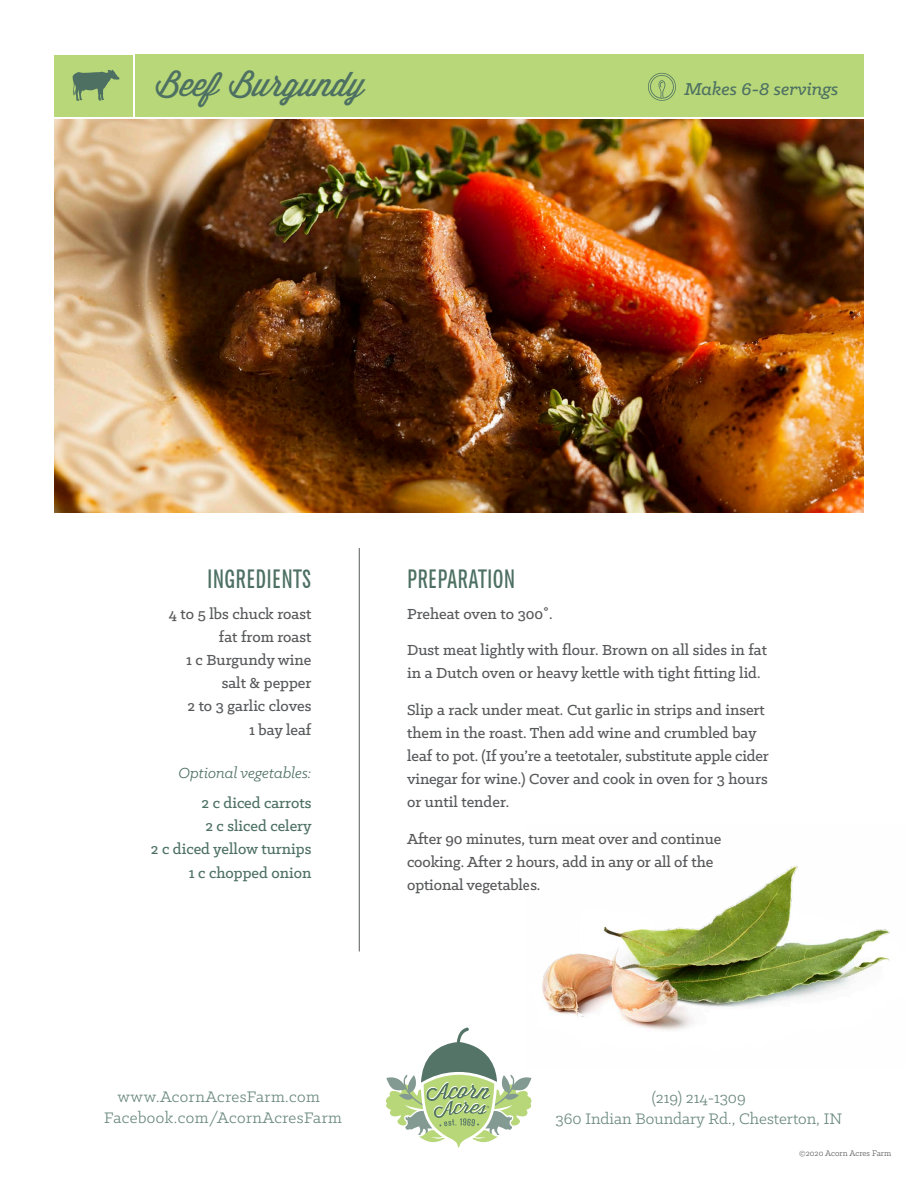
<style>
.page{position:relative;width:918px;height:1188px;background:#fff}
.page>*{position:absolute;margin:0;border:0;box-sizing:border-box;transform-origin:0 0}
.t1{font:33.45px "Wisdom Script";color:#4d7063}
.t2{font:26.4px "Chartwell Bars";letter-spacing:.01em;color:#4d7063}
.t3{font:italic 500 19.5px "Klinic Slab";color:#4d7063}
.t4{font:17.25px/20.7px "Klinic Slab";letter-spacing:.01em;color:#68877c;text-align:center}
.t5{font:500 16.5px/23.1px "Klinic Slab";color:#57585a}
.t6{font:500 16.5px "Klinic Slab";color:#4d7063}
.t7{font:italic 16.5px "Klinic Slab";color:#4d7063}
.List{font:9px "Klinic Slab";color:#57585a}
</style>
<div class="page">
<div style="left:54px;top:55px;width:78px;height:62px;background:#b8d778"></div>
<div style="left:135px;top:54px;width:729px;height:63px;background:#b8d778"></div>
<img style="left:54px;top:119px;width:809px;height:394px">
<hr style="left:359px;top:548px;width:1px;height:403px;background:#57585a">
<svg style="left:648px;top:73px;width:28px;height:28px"></svg>
<img style="left:542px;top:865px;width:348px;height:165px">
<svg style="left:72px;top:70px;width:48px;height:31px"></svg>
<svg style="left:386px;top:1027px;width:146px;height:121px"></svg>
<p class="t1" style="left:155px;top:58px;width:211px">Beef Burgundy</p>
<p class="t3" style="left:684px;top:76px;width:156px">Makes 6-8 servings</p>
<p class="t2" style="left:207px;top:563px;width:106px">INGREDIENTS</p>
<p class="t5" style="left:169px;top:602px;width:144px">4 to 5 lbs chuck roast</p>
<p class="t5" style="left:219px;top:625px;width:94px">fat from roast</p>
<p class="t5" style="left:186px;top:648px;width:127px">1 c Burgundy wine</p>
<p class="t5" style="left:222px;top:671px;width:91px">salt &amp; pepper</p>
<p class="t5" style="left:187px;top:694px;width:125px">2 to 3 garlic cloves</p>
<p class="t5" style="left:249px;top:718px;width:64px">1 bay leaf</p>
<p class="t7" style="left:179px;top:763px;width:134px">Optional vegetables:</p>
<p class="t6" style="left:202px;top:792px;width:111px">2 c diced carrots</p>
<p class="t6" style="left:205px;top:816px;width:108px">2 c sliced celery</p>
<p class="t6" style="left:151px;top:839px;width:162px">2 c diced yellow turnips</p>
<p class="t6" style="left:189px;top:862px;width:124px">1 c chopped onion</p>
<p class="t2" style="left:407px;top:563px;width:110px">PREPARATION</p>
<p class="t5" style="left:407px;top:602px;width:147px">Preheat oven to 300˚.</p>
<p class="t5" style="left:407px;top:638px;width:361px">Dust meat lightly with flour. Brown on all sides in fat in a Dutch oven or heavy kettle with tight fitting lid.</p>
<p class="t5" style="left:407px;top:698px;width:363px">Slip a rack under meat. Cut garlic in strips and insert them in the roast. Then add wine and crumbled bay leaf to pot. (If you’re a teetotaler, substitute apple cider vinegar for wine.) Cover and cook in oven for 3 hours or until tender.</p>
<p class="t5" style="left:407px;top:827px;width:316px">After 90 minutes, turn meat over and continue cooking. After 2 hours, add in any or all of the optional vegetables.</p>
<p class="t4" style="left:104px;top:1086px;width:239px">www.AcornAcresFarm.com<br>Facebook.com/AcornAcresFarm</p>
<p class="t4" style="left:555px;top:1087px;width:288px">(219) 214-1309<br>360 Indian Boundary Rd., Chesterton, IN</p>
<p class="List" style="left:799px;top:1147px;width:94px">©2020 Acorn Acres Farm</p>
</div>
